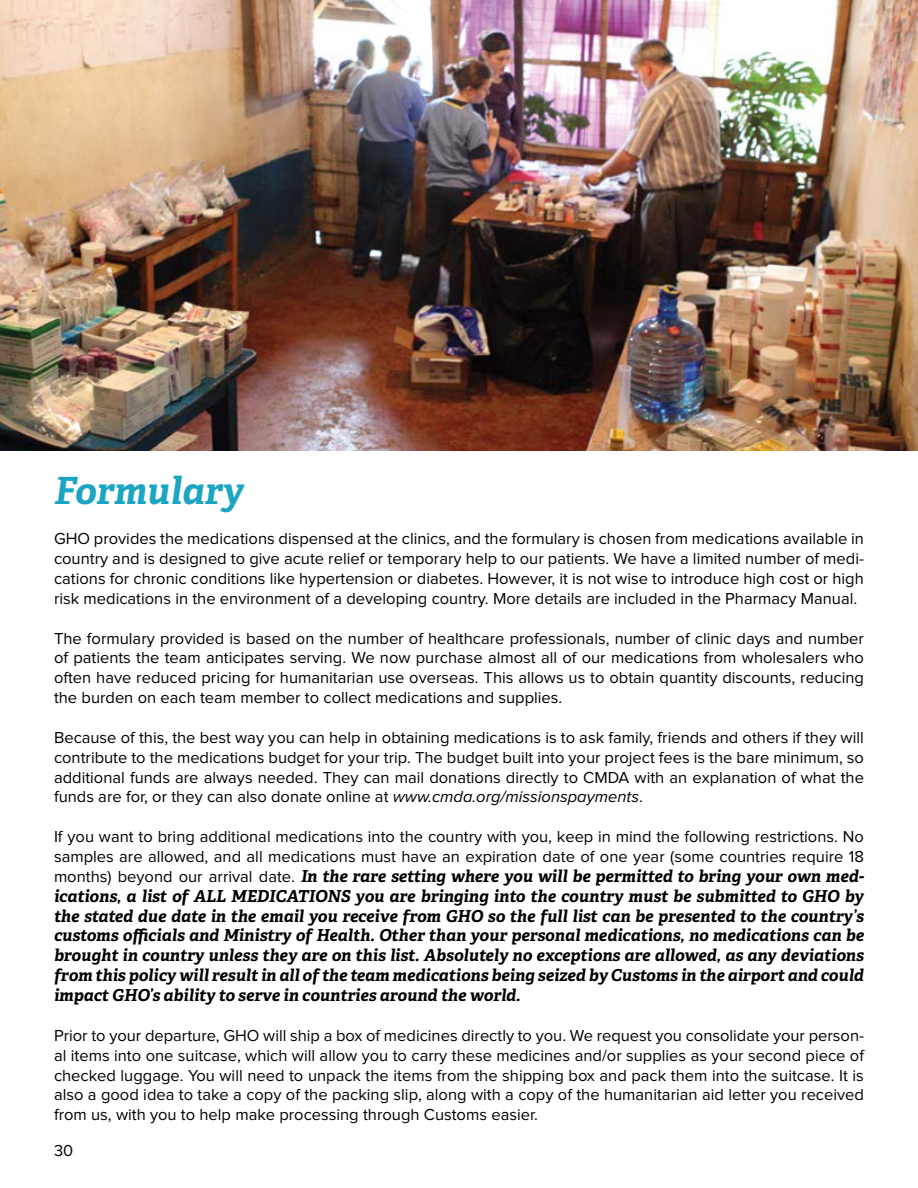
<style>
.page{position:relative;width:918px;height:1188px;background:#fff}
.page>*{position:absolute;margin:0;border:0;box-sizing:border-box;transform-origin:0 0}
.t1{font:italic 700 37.5px "Adelle Basic";color:#1ca5c2}
.t2{font:16.5px/19.8px "Proxima Nova";color:#000;text-align:justify}
.t3{font:italic 700 16.5px/19.8px "Adelle Basic";color:#000;text-align:justify}
.s1{font-style:italic}
.s2{font-family:"Proxima Nova";font-weight:400;font-style:normal}
</style>
<div class="page">
<img style="left:0;top:0;width:918px;height:450px">
<h1 class="t1" style="left:54px;top:467px;width:191px">Formulary</h1>
<p class="t2" style="left:54px;top:529px;width:812px">GHO provides the medications dispensed at the clinics, and the formulary is chosen from medications available in country and is designed to give acute relief or temporary help to our patients. We have a limited number of medi&shy;cations for chronic conditions like hypertension or diabetes. However, it is not wise to introduce high cost or high risk medications in the environment of a developing country. More details are included in the Pharmacy Manual.</p>
<p class="t2" style="left:54px;top:629px;width:812px">The formulary provided is based on the number of healthcare professionals, number of clinic days and number of patients the team anticipates serving. We now purchase almost all of our medications from wholesalers who often have reduced pricing for humanitarian use overseas. This allows us to obtain quantity discounts, reducing the burden on each team member to collect medications and supplies.</p>
<p class="t2" style="left:54px;top:728px;width:812px">Because of this, the best way you can help in obtaining medications is to ask family, friends and others if they will contribute to the medications budget for your trip. The budget built into your project fees is the bare minimum, so additional funds are always needed. They can mail donations directly to CMDA with an explanation of what the funds are for, or they can also donate online at <span class="s1">www.cmda.org/missionspayments</span>.</p>
<p class="t2" style="left:54px;top:828px;width:812px">If you want to bring additional medications into the country with you, keep in mind the following restrictions. No samples are allowed, and all medications must have an expiration date of one year (some countries require 18</p>
<p class="t3" style="left:54px;top:866px;width:812px"><span class="s2">months) beyond our arrival date.</span> In the rare setting where you will be permitted to bring your own med&shy;ications, a list of ALL MEDICATIONS you are bringing into the country must be submitted to GHO by the stated due date in the email you receive from GHO so the full list can be presented to the country’s customs officials and Ministry of Health. Other than your personal medications, no medications can be brought in country unless they are on this list. Absolutely no exceptions are allowed, as any deviations from this policy will result in all of the team medications being seized by Customs in the airport and could impact GHO’s ability to serve in countries around the world.</p>
<p class="t2" style="left:54px;top:1026px;width:812px">Prior to your departure, GHO will ship a box of medicines directly to you. We request you consolidate your person&shy;al items into one suitcase, which will allow you to carry these medicines and/or supplies as your second piece of checked luggage. You will need to unpack the items from the shipping box and pack them into the suitcase. It is also a good idea to take a copy of the packing slip, along with a copy of the humanitarian aid letter you received from us, with you to help make processing through Customs easier.</p>
<p class="t2" style="left:54px;top:1141px;width:21px">30</p>
</div>
